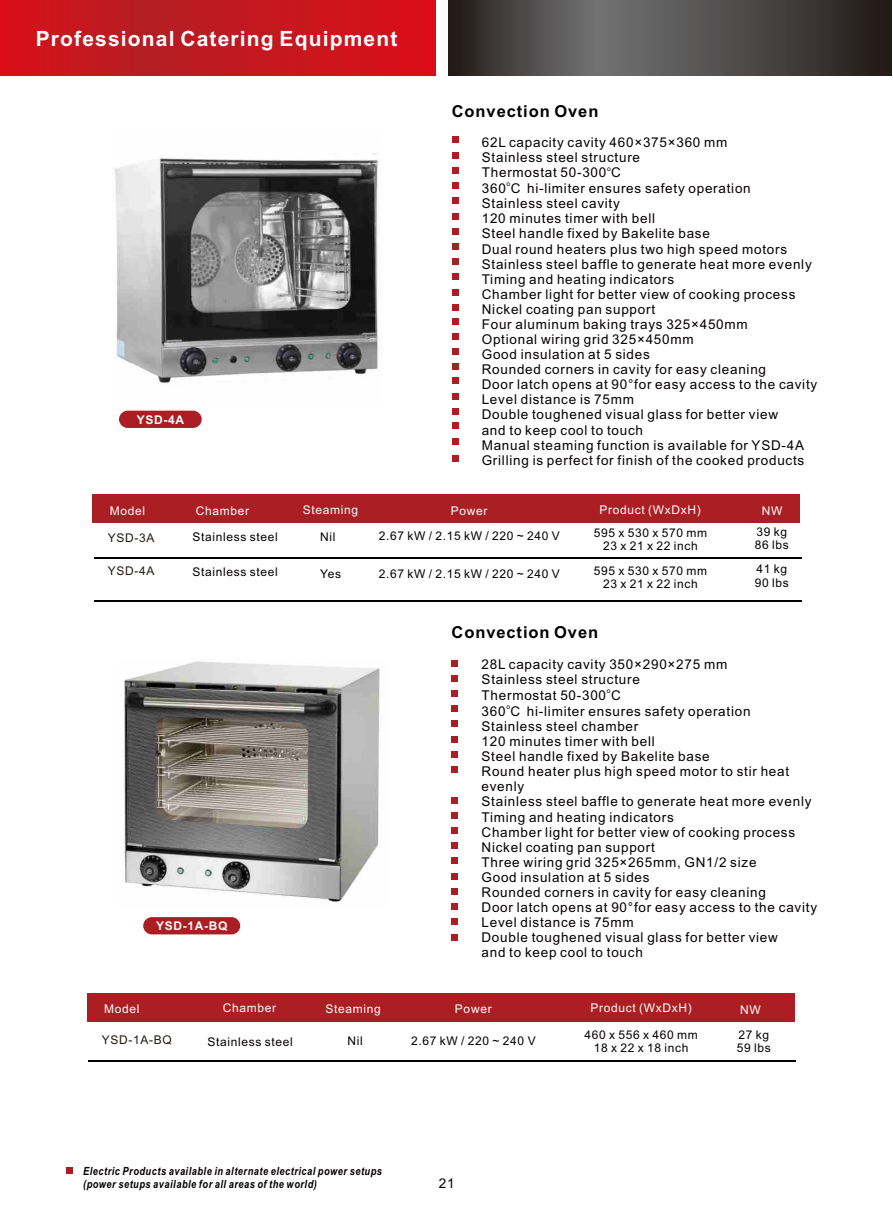
<style>
.page{position:relative;width:893px;height:1212px;background:#fff}
.page>*{position:absolute;margin:0;border:0;box-sizing:border-box;transform-origin:0 0}
.t1{font:700 21px "Arial";letter-spacing:.055em;color:#fff}
.t2{font:700 16.5px "Arial";letter-spacing:.055em;color:#050101}
.t3{font:13.5px/15.1px "Arial";letter-spacing:.055em;color:#050101}
.t4{font:12px/13.4px "Arial";letter-spacing:.055em;color:#050101;text-align:center}
.t5{font:12px "Arial";letter-spacing:.055em;color:#fff}
.t6{font:12px "Arial";letter-spacing:.055em;color:#231916}
.t7{font:700 12px "Arial";letter-spacing:.055em;color:#fff}
.t8{font:italic 700 11.25px/12.9px "Arial Narrow";letter-spacing:.045em;color:#050101}
.t9{font:6.75px "Arial";color:#050101}
</style>
<div class="page">
<hr style="left:94px;top:557px;width:707px;height:2px;background:#050101">
<hr style="left:94px;top:601px;width:707px;height:1px;background:#050101">
<div style="left:93px;top:494px;width:707px;height:29px;background:#ab1f24"></div>
<svg style="left:452px;top:137px;width:6px;height:6px"></svg>
<svg style="left:452px;top:152px;width:6px;height:6px"></svg>
<div style="left:452px;top:167px;width:6px;height:7px;background:#ab1f24"></div>
<div style="left:452px;top:228px;width:6px;height:7px;background:#ab1f24"></div>
<div style="left:452px;top:258px;width:6px;height:7px;background:#ab1f24"></div>
<div style="left:452px;top:273px;width:6px;height:7px;background:#ab1f24"></div>
<div style="left:452px;top:182px;width:6px;height:7px;background:#ab1f24"></div>
<div style="left:452px;top:197px;width:6px;height:7px;background:#ab1f24"></div>
<svg style="left:452px;top:213px;width:6px;height:6px"></svg>
<svg style="left:452px;top:289px;width:6px;height:6px"></svg>
<div style="left:452px;top:304px;width:6px;height:7px;background:#ab1f24"></div>
<div style="left:452px;top:243px;width:6px;height:7px;background:#ab1f24"></div>
<svg style="left:452px;top:318px;width:6px;height:6px"></svg>
<div style="left:452px;top:333px;width:6px;height:7px;background:#ab1f24"></div>
<div style="left:452px;top:348px;width:6px;height:7px;background:#ab1f24"></div>
<div style="left:452px;top:363px;width:6px;height:7px;background:#ab1f24"></div>
<div style="left:452px;top:377px;width:6px;height:7px;background:#ab1f24"></div>
<svg style="left:452px;top:393px;width:6px;height:6px"></svg>
<div style="left:452px;top:408px;width:6px;height:7px;background:#ab1f24"></div>
<div style="left:452px;top:422px;width:6px;height:7px;background:#ab1f24"></div>
<svg style="left:452px;top:438px;width:6px;height:6px"></svg>
<div style="left:452px;top:455px;width:6px;height:7px;background:#ab1f24"></div>
<img style="left:114px;top:153px;width:265px;height:230px">
<svg style="left:0;top:0;width:436px;height:75px;background:#c7161d"></svg>
<hr style="left:89px;top:1060px;width:706px;height:1px;background:#050101">
<div style="left:87px;top:993px;width:707px;height:29px;background:#ab1f24"></div>
<div style="left:451px;top:660px;width:7px;height:6px;background:#ab1f24"></div>
<div style="left:451px;top:675px;width:7px;height:7px;background:#ab1f24"></div>
<div style="left:451px;top:690px;width:7px;height:7px;background:#ab1f24"></div>
<div style="left:451px;top:751px;width:7px;height:7px;background:#ab1f24"></div>
<div style="left:451px;top:797px;width:7px;height:6px;background:#ab1f24"></div>
<div style="left:451px;top:705px;width:7px;height:7px;background:#ab1f24"></div>
<div style="left:451px;top:720px;width:7px;height:7px;background:#ab1f24"></div>
<div style="left:451px;top:736px;width:7px;height:6px;background:#ab1f24"></div>
<div style="left:451px;top:812px;width:7px;height:7px;background:#ab1f24"></div>
<div style="left:451px;top:827px;width:7px;height:7px;background:#ab1f24"></div>
<div style="left:451px;top:766px;width:7px;height:7px;background:#ab1f24"></div>
<div style="left:451px;top:842px;width:7px;height:7px;background:#ab1f24"></div>
<div style="left:451px;top:857px;width:7px;height:7px;background:#ab1f24"></div>
<div style="left:451px;top:873px;width:7px;height:6px;background:#ab1f24"></div>
<div style="left:451px;top:888px;width:7px;height:7px;background:#ab1f24"></div>
<div style="left:451px;top:903px;width:7px;height:7px;background:#ab1f24"></div>
<div style="left:451px;top:918px;width:7px;height:7px;background:#ab1f24"></div>
<div style="left:451px;top:934px;width:7px;height:6px;background:#ab1f24"></div>
<img style="left:123px;top:661px;width:257px;height:241px">
<div style="left:119px;top:411px;width:83px;height:17px;background:#ab1f24;border-radius:9px"></div>
<div style="left:143px;top:917px;width:97px;height:17px;background:#ab1f24;border-radius:9px"></div>
<svg style="left:449px;top:0;width:442px;height:75px;background:#4b4847"></svg>
<div style="left:66px;top:1167px;width:7px;height:7px;background:#ab1f24"></div>
<h1 class="t1" style="left:36px;top:31px;width:363px">Professional Catering Equipment</h1>
<p class="t7" style="left:137px;top:415px;width:49px">YSD-4A</p>
<p class="t2" style="left:452px;top:105px;width:148px">Convection Oven</p>
<p class="t3" style="left:482px;top:136px;width:247px">62L capacity cavity 460×375×360 mm<br>Stainless steel structure</p>
<p class="t9" style="left:607px;top:166px;width:5px">o</p>
<p class="t3" style="left:482px;top:166px;width:141px">Thermostat 50-300 C</p>
<p class="t9" style="left:507px;top:182px;width:5px">o</p>
<p class="t3" style="left:482px;top:182px;width:337px">360 C hi-limiter ensures safety operation<br>Stainless steel cavity<br>120 minutes timer with bell<br>Steel handle fixed by Bakelite base<br>Dual round heaters plus two high speed motors Stainless steel baffle to generate heat more evenly Timing and heating indicators<br>Chamber light for better view of cooking process Nickel coating pan support<br>Four aluminum baking trays 325×450mm<br>Optional wiring grid 325×450mm<br>Good insulation at 5 sides<br>Rounded corners in cavity for easy cleaning<br>Door latch opens at 90°for easy access to the cavity Level distance is 75mm<br>Double toughened visual glass for better view<br>and to keep cool to touch<br>Manual steaming function is available for YSD-4A Grilling is perfect for finish of the cooked products</p>
<p class="t5" style="left:110px;top:506px;width:37px">Model</p>
<p class="t5" style="left:196px;top:506px;width:55px">Chamber</p>
<p class="t5" style="left:303px;top:505px;width:57px">Steaming</p>
<p class="t5" style="left:451px;top:506px;width:38px">Power</p>
<p class="t5" style="left:600px;top:505px;width:103px">Product (WxDxH)</p>
<p class="t5" style="left:762px;top:506px;width:22px">NW</p>
<p class="t6" style="left:108px;top:533px;width:48px">YSD-3A</p>
<p class="t6" style="left:108px;top:566px;width:48px">YSD-4A</p>
<p class="t4" style="left:192px;top:532px;width:87px">Stainless steel</p>
<p class="t4" style="left:192px;top:566px;width:87px">Stainless steel</p>
<p class="t4" style="left:320px;top:531px;width:17px">Nil</p>
<p class="t4" style="left:379px;top:531px;width:183px">2.67 kW / 2.15 kW / 220 ~ 240 V</p>
<p class="t4" style="left:320px;top:568px;width:22px">Yes</p>
<p class="t4" style="left:379px;top:568px;width:183px">2.67 kW / 2.15 kW / 220 ~ 240 V</p>
<p class="t4" style="left:594px;top:527px;width:115px">595 x 530 x 570 mm<br>23 x 21 x 22 inch</p>
<p class="t4" style="left:755px;top:526px;width:36px;text-align:left">39 kg<br>86 lbs</p>
<p class="t4" style="left:594px;top:565px;width:115px">595 x 530 x 570 mm<br>23 x 21 x 22 inch</p>
<p class="t4" style="left:755px;top:563px;width:36px;text-align:left">41 kg<br>90 lbs</p>
<p class="t2" style="left:451px;top:626px;width:148px">Convection Oven</p>
<p class="t7" style="left:156px;top:921px;width:73px">YSD-1A-BQ</p>
<p class="t3" style="left:482px;top:658px;width:247px">28L capacity cavity 350×290×275 mm<br>Stainless steel structure</p>
<p class="t9" style="left:607px;top:688px;width:5px">o</p>
<p class="t3" style="left:482px;top:689px;width:141px">Thermostat 50-300 C</p>
<p class="t9" style="left:506px;top:704px;width:5px">o</p>
<p class="t3" style="left:481px;top:705px;width:337px">360 C hi-limiter ensures safety operation<br>Stainless steel chamber<br>120 minutes timer with bell<br>Steel handle fixed by Bakelite base<br>Round heater plus high speed motor to stir heat evenly<br>Stainless steel baffle to generate heat more evenly Timing and heating indicators<br>Chamber light for better view of cooking process Nickel coating pan support<br>Three wiring grid 325×265mm, GN1/2 size<br>Good insulation at 5 sides<br>Rounded corners in cavity for easy cleaning<br>Door latch opens at 90°for easy access to the cavity Level distance is 75mm<br>Double toughened visual glass for better view<br>and to keep cool to touch</p>
<p class="t5" style="left:104px;top:1005px;width:37px">Model</p>
<p class="t5" style="left:223px;top:1003px;width:55px">Chamber</p>
<p class="t5" style="left:326px;top:1005px;width:57px">Steaming</p>
<p class="t5" style="left:455px;top:1005px;width:38px">Power</p>
<p class="t5" style="left:590px;top:1003px;width:103px">Product (WxDxH)</p>
<p class="t5" style="left:740px;top:1005px;width:22px">NW</p>
<p class="t6" style="left:102px;top:1035px;width:72px">YSD-1A-BQ</p>
<p class="t4" style="left:348px;top:1035px;width:17px">Nil</p>
<p class="t4" style="left:585px;top:1029px;width:115px">460 x 556 x 460 mm<br>18 x 22 x 18 inch</p>
<p class="t4" style="left:737px;top:1029px;width:36px;text-align:left">27 kg<br>59 lbs</p>
<p class="t4" style="left:207px;top:1036px;width:87px">Stainless steel</p>
<p class="t4" style="left:411px;top:1035px;width:126px">2.67 kW / 220 ~ 240 V</p>
<p class="t8" style="left:83px;top:1165px;width:300px">Electric Products available in alternate electrical power setups (power setups available for all areas of the world)</p>
<p class="t3" style="left:439px;top:1176px;width:17px">21</p>
</div>
